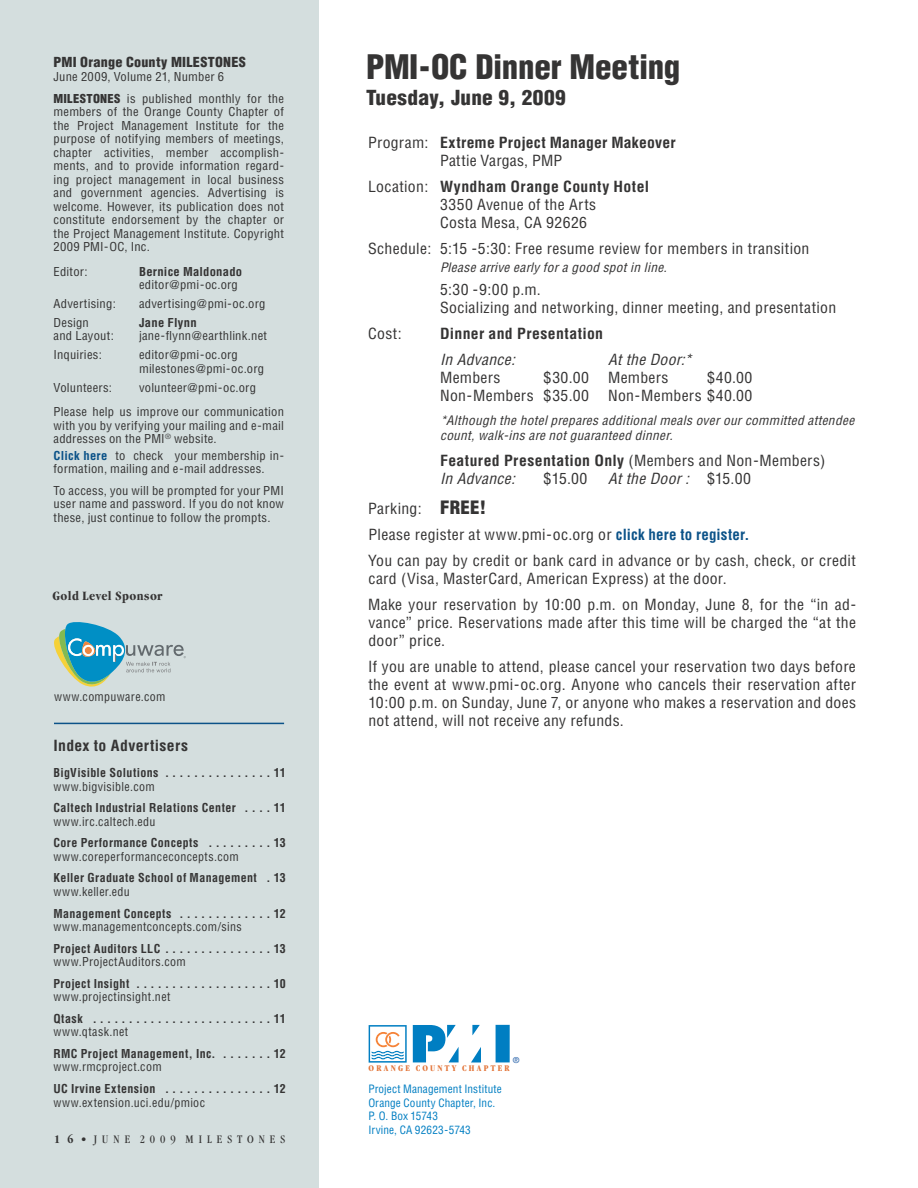
<style>
.page{position:relative;width:918px;height:1188px;background:#fff}
.page>*{position:absolute;margin:0;border:0;box-sizing:border-box;transform-origin:0 0}
.t1{font:900 condensed 33px "Helvetica";letter-spacing:-.01em;color:#353434}
.t2{font:900 condensed 20.25px "Helvetica";letter-spacing:.015em;color:#353434;scale:1.05 1}
.t3{font:condensed 15px/18px "Helvetica";letter-spacing:.02em;color:#353434;scale:1.05 1}
.t4{font:700 condensed 15px/18px "Helvetica";letter-spacing:.02em;color:#353434;scale:1.05 1}
.t5{font:italic condensed 15px "Helvetica";letter-spacing:.015em;color:#353434;scale:1.05 1}
.t6{font:900 condensed 13.5px "Helvetica";letter-spacing:.015em;color:#353434;scale:1.05 1}
.t7{font:700 condensed 13.2px "Garamond";letter-spacing:.03em;color:#353434;scale:1.05 1}
.t8{font:italic condensed 12.75px/15.3px "Helvetica";letter-spacing:.02em;color:#353434;scale:1.05 1}
.t9{font:condensed 12px/13.5px "Helvetica";letter-spacing:.02em;color:#353434;scale:1.05 1}
.t10{font:700 condensed 12px "Helvetica";letter-spacing:.03em;color:#353434}
.t11{font:condensed 12px "Helvetica";letter-spacing:.02em;color:#353434}
.t12{font:700 condensed 12px "Helvetica";letter-spacing:.03em;color:#353434;scale:1.05 1}
.t13{font:condensed 12px "Garamond";letter-spacing:.43em;color:#353434}
.t14{font:condensed 12px "Helvetica";letter-spacing:.04em;color:#353434}
.t15{font:condensed 11.25px/13.5px "Helvetica";letter-spacing:.01em;color:#007ec2}
.t16{font:700 condensed 9px "Garamond";letter-spacing:.25em;color:#e37539}
.t17{font:8.25px "Helvetica";color:#1f5ca6}
.s1{font-weight:900}
.s2{font-weight:700;color:#0b5288}
.s3{font-weight:700}
.s4{font-weight:400}
.s5{font-weight:400;font-style:italic}
.s6{font-style:normal}
.s7{font-weight:900;font-size:18px}
</style>
<div class="page">
<div style="left:0;top:0;width:319px;height:1188px;background:#d4dede"></div>
<svg style="left:472px;top:1025px;width:8px;height:10px"></svg>
<div style="left:496px;top:1025px;width:13px;height:37px;background:#007ec2"></div>
<svg style="left:471px;top:1047px;width:10px;height:15px"></svg>
<svg style="left:413px;top:1025px;width:46px;height:37px"></svg>
<svg style="left:369px;top:1025px;width:38px;height:38px"></svg>
<svg style="left:54px;top:622px;width:132px;height:65px"></svg>
<hr style="left:54px;top:723px;width:230px;height:1px;background:#0b5288">
<p class="t6" style="left:54px;top:54px;width:185px">PMI Orange County MILESTONES</p>
<p class="t9" style="left:54px;top:66px;width:221px;line-height:21.6px">June 2009, Volume 21, Number 6<br><span class="s1">MILESTONES</span> is published monthly for the</p>
<p class="t9" style="left:54px;top:105px;width:221px;text-align:justify">members of the Orange County Chapter of the Project Management Institute for the purpose of notifying members of meetings, chapter activities, member accomplish&shy;ments, and to provide information regard&shy;ing project management in local business and government agencies. Advertising is welcome. However, its publication does not constitute endorsement by the chapter or the Project Management Institute. Copyright 2009 PMI-OC, Inc.</p>
<p class="t9" style="left:54px;top:264px;width:34px">Editor:</p>
<p class="t12" style="left:139px;top:264px;width:100px">Bernice Maldonado</p>
<p class="t9" style="left:139px;top:278px;width:96px">editor@pmi-oc.org</p>
<p class="t9" style="left:54px;top:297px;width:61px">Advertising:</p>
<p class="t9" style="left:139px;top:297px;width:122px">advertising@pmi-oc.org</p>
<p class="t9" style="left:54px;top:316px;width:35px">Design</p>
<p class="t12" style="left:139px;top:315px;width:56px">Jane Flynn</p>
<p class="t9" style="left:54px;top:329px;width:59px">and Layout:</p>
<p class="t9" style="left:139px;top:329px;width:123px">jane-flynn@earthlink.net</p>
<p class="t9" style="left:54px;top:348px;width:48px">Inquiries:</p>
<p class="t9" style="left:139px;top:348px;width:121px">editor@pmi-oc.org milestones@pmi-oc.org</p>
<p class="t9" style="left:54px;top:380px;width:57px">Volunteers:</p>
<p class="t9" style="left:54px;top:375px;width:221px;line-height:24.3px;text-indent:86px">volunteer@pmi-oc.org<br>Please help us improve our communication</p>
<p class="t9" style="left:54px;top:418px;width:221px">with you by verifying your mailing and e-mail addresses on the PMI<sup>®</sup> website.</p>
<p class="t9" style="left:54px;top:448px;width:221px"><span class="s2">Click here</span> to check your membership in&shy;formation, mailing and e-mail addresses.</p>
<p class="t9" style="left:54px;top:484px;width:221px;text-align:justify">To access, you will be prompted for your PMI user name and password. If you do not know these, just continue to follow the prompts.</p>
<p class="t7" style="left:52px;top:588px;width:107px">Gold Level Sponsor</p>
<p class="t11" style="left:54px;top:689px;width:113px">www.compuware.com</p>
<p class="t4" style="left:53px;top:737px;width:130px">Index to Advertisers</p>
<p class="t10" style="left:53px;top:766px;width:234px">BigVisible Solutions . . . . . . . . . . . . . . . 11</p>
<p class="t11" style="left:53px;top:779px;width:103px">www.bigvisible.com</p>
<p class="t10" style="left:53px;top:801px;width:234px">Caltech Industrial Relations Center . . . . 11</p>
<p class="t11" style="left:53px;top:814px;width:104px">www.irc.caltech.edu</p>
<p class="t10" style="left:53px;top:836px;width:234px">Core Performance Concepts . . . . . . . . . 13</p>
<p class="t11" style="left:53px;top:849px;width:187px">www.coreperformanceconcepts.com</p>
<p class="t10" style="left:53px;top:871px;width:234px">Keller Graduate School of Management . 13</p>
<p class="t11" style="left:53px;top:884px;width:78px">www.keller.edu</p>
<p class="t10" style="left:53px;top:906px;width:234px">Management Concepts . . . . . . . . . . . . . 12</p>
<p class="t11" style="left:53px;top:919px;width:190px">www.managementconcepts.com/sins</p>
<p class="t10" style="left:53px;top:941px;width:234px">Project Auditors LLC . . . . . . . . . . . . . . . 13</p>
<p class="t11" style="left:53px;top:954px;width:134px">www.ProjectAuditors.com</p>
<p class="t10" style="left:53px;top:976px;width:234px">Project Insight . . . . . . . . . . . . . . . . . . . 10</p>
<p class="t11" style="left:53px;top:989px;width:119px">www.projectinsight.net</p>
<p class="t10" style="left:53px;top:1011px;width:234px">Qtask . . . . . . . . . . . . . . . . . . . . . . . . . 11</p>
<p class="t14" style="left:53px;top:1025px;width:76px">www.qtask.net</p>
<p class="t10" style="left:53px;top:1046px;width:234px">RMC Project Management, Inc. . . . . . . . 12</p>
<p class="t11" style="left:53px;top:1060px;width:110px">www.rmcproject.com</p>
<p class="t10" style="left:53px;top:1081px;width:234px">UC Irvine Extension . . . . . . . . . . . . . . . 12</p>
<p class="t11" style="left:53px;top:1095px;width:153px">www.extension.uci.edu/pmioc</p>
<p class="t13" style="left:54px;top:1133px;width:233px"><span class="s3">1 6</span> • JUNE 2009 MILESTONES</p>
<h1 class="t1" style="left:366px;top:46px;width:316px">PMI-OC Dinner Meeting</h1>
<h2 class="t2" style="left:366px;top:85px;width:192px">Tuesday, June 9, 2009</h2>
<p class="t4" style="left:440px;top:133px;width:226px;text-indent:-72px"><span class="s4">Program:</span> Extreme Project Manager Makeover<br><span class="s4">Pattie Vargas, PMP</span></p>
<p class="t3" style="left:440px;top:177px;width:201px;text-indent:-72px">Location: <span class="s3">Wyndham Orange County Hotel<br></span>3350 Avenue of the Arts<br>Costa Mesa, CA 92626</p>
<p class="t3" style="left:368px;top:239px;width:422px">Schedule: 5:15 -5:30: Free resume review for members in transition</p>
<p class="t8" style="left:440px;top:259px;width:218px">Please arrive early for a good spot in line.</p>
<p class="t3" style="left:440px;top:280px;width:379px">5:30 -9:00 p.m.<br>Socializing and networking, dinner meeting, and presentation</p>
<p class="t3" style="left:368px;top:324px;width:33px">Cost:</p>
<p class="t4" style="left:440px;top:325px;width:157px">Dinner and Presentation</p>
<p class="t5" style="left:440px;top:350px;width:73px">In Advance:</p>
<p class="t5" style="left:608px;top:350px;width:82px">At the Door:*</p>
<p class="t3" style="left:440px;top:369px;width:59px">Members</p>
<p class="t3" style="left:544px;top:369px;width:45px">$30.00</p>
<p class="t3" style="left:608px;top:369px;width:59px">Members</p>
<p class="t3" style="left:707px;top:369px;width:45px">$40.00</p>
<p class="t3" style="left:440px;top:387px;width:143px">Non-Members $35.00</p>
<p class="t3" style="left:608px;top:387px;width:139px">Non-Members $40.00</p>
<p class="t8" style="left:440px;top:412px;width:396px">*Although the hotel prepares additional meals over our committed attendee count, walk-ins are not guaranteed dinner.</p>
<p class="t4" style="left:440px;top:452px;width:368px">Featured Presentation Only <span class="s4">(Members and Non-Members)<br></span><span class="s5">In Advance:</span></p>
<p class="t3" style="left:544px;top:469px;width:43px">$15.00</p>
<p class="t5" style="left:608px;top:469px;width:138px">At the Door : <span class="s6">$15.00</span></p>
<p class="t3" style="left:368px;top:495px;width:466px;line-height:26.1px">Parking: <span class="s7">FREE!<br></span>Please register at www.pmi-oc.org or <span class="s2">click here to register.<br></span>You can pay by credit or bank card in advance or by cash, check, or credit</p>
<p class="t3" style="left:368px;top:565px;width:466px;line-height:26.1px">card (Visa, MasterCard, American Express) at the door.<br>Make your reservation by 10:00 p.m. on Monday, June 8, for the “in ad-</p>
<p class="t3" style="left:368px;top:613px;width:466px">vance” price. Reservations made after this time will be charged the “at the door” price.</p>
<p class="t3" style="left:368px;top:657px;width:466px;text-align:justify">If you are unable to attend, please cancel your reservation two days before the event at www.pmi-oc.org. Anyone who cancels their reservation after 10:00 p.m. on Sunday, June 7, or anyone who makes a reservation and does not attend, will not receive any refunds.</p>
<p class="t17" style="left:513px;top:1055px;width:8px">®</p>
<p class="t16" style="left:369px;top:1063px;width:143px">ORANGE COUNTY CHAPTER</p>
<p class="t15" style="left:368px;top:1082px;width:135px">Project Management Institute<br>Orange County Chapter, Inc.<br>P. O. Box 15743<br>Irvine, CA 92623-5743</p>
</div>
